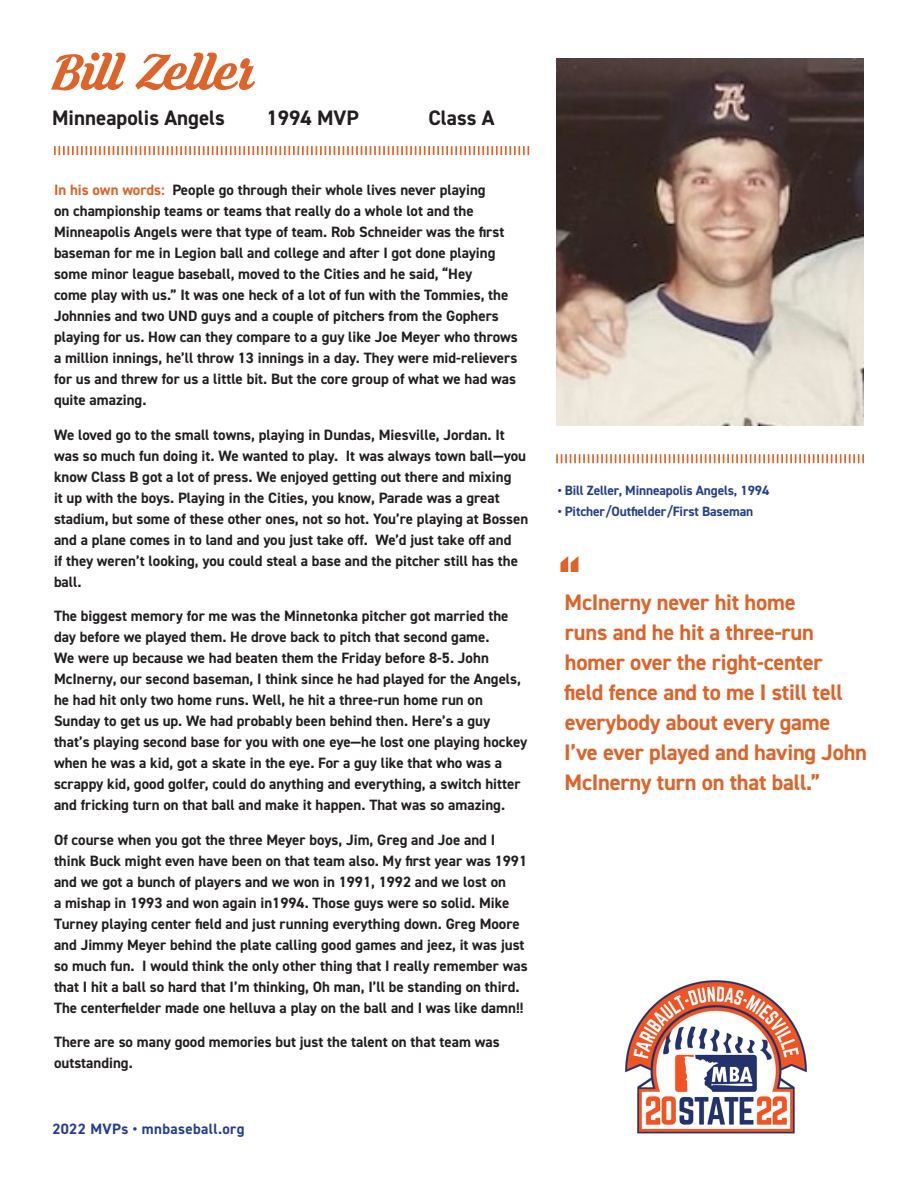
<style>
.page{position:relative;width:918px;height:1188px;background:#fff}
.page>*{position:absolute;margin:0;border:0;box-sizing:border-box;transform-origin:0 0}
.t1{font:67.5px "Krinkes Regular PERSONALUSE";color:#dd6329}
.t2{font:700 57px "DIN2014";color:#dd6329}
.t3{font:700 22.5px/30px "DIN2014";letter-spacing:-.01em;color:#dd6329}
.t4{font:700 21px "DIN2014";color:#231f20}
.t5{font:700 15px/21px "DIN2014";color:#231f20}
.t6{font:700 15px "DIN2014";letter-spacing:.025em;color:#253f8e}
.t7{font:700 13.5px "DIN2014";letter-spacing:-.01em;color:#253f8e}
.s1{color:#dd6329}
</style>
<div class="page">
<svg style="left:54px;top:146px;width:475px;height:9px"></svg>
<svg style="left:556px;top:454px;width:308px;height:9px"></svg>
<img style="left:625px;top:980px;width:182px;height:154px">
<img style="left:556px;top:58px;width:308px;height:368px">
<p class="t1" style="left:51px;top:27px;width:204px">Bill Zeller</p>
<p class="t4" style="left:52px;top:104px;width:174px">Minneapolis Angels</p>
<p class="t4" style="left:266px;top:104px;width:94px">1994 MVP</p>
<p class="t4" style="left:428px;top:104px;width:68px">Class A</p>
<p class="t5" style="left:54px;top:179px;width:465px"><span class="s1">In his own words:</span> People go through their whole lives never playing<br>on championship teams or teams that really do a whole lot and the Minneapolis Angels were that type of team. Rob Schneider was the first baseman for me in Legion ball and college and after I got done playing some minor league baseball, moved to the Cities and he said, “Hey<br>come play with us.” It was one heck of a lot of fun with the Tommies, the Johnnies and two UND guys and a couple of pitchers from the Gophers playing for us. How can they compare to a guy like Joe Meyer who throws a million innings, he’ll throw 13 innings in a day. They were mid-relievers for us and threw for us a little bit. But the core group of what we had was quite amazing.</p>
<p class="t5" style="left:54px;top:424px;width:476px">We loved go to the small towns, playing in Dundas, Miesville, Jordan. It was so much fun doing it. We wanted to play. It was always town ball—you know Class B got a lot of press. We enjoyed getting out there and mixing<br>it up with the boys. Playing in the Cities, you know, Parade was a great stadium, but some of these other ones, not so hot. You’re playing at Bossen and a plane comes in to land and you just take off. We’d just take off and<br>if they weren’t looking, you could steal a base and the pitcher still has the ball.</p>
<p class="t5" style="left:54px;top:605px;width:475px">The biggest memory for me was the Minnetonka pitcher got married the day before we played them. He drove back to pitch that second game.<br>We were up because we had beaten them the Friday before 8-5. John McInerny, our second baseman, I think since he had played for the Angels, he had hit only two home runs. Well, he hit a three-run home run on Sunday to get us up. We had probably been behind then. Here’s a guy that’s playing second base for you with one eye—he lost one playing hockey when he was a kid, got a skate in the eye. For a guy like that who was a scrappy kid, good golfer, could do anything and everything, a switch hitter and fricking turn on that ball and make it happen. That was so amazing.</p>
<p class="t5" style="left:54px;top:829px;width:475px">Of course when you got the three Meyer boys, Jim, Greg and Joe and I think Buck might even have been on that team also. My first year was 1991 and we got a bunch of players and we won in 1991, 1992 and we lost on<br>a mishap in 1993 and won again in1994. Those guys were so solid. Mike Turney playing center field and just running everything down. Greg Moore and Jimmy Meyer behind the plate calling good games and jeez, it was just so much fun. I would think the only other thing that I really remember was that I hit a ball so hard that I’m thinking, Oh man, I’ll be standing on third.<br>The centerfielder made one helluva a play on the ball and I was like damn!!</p>
<p class="t5" style="left:54px;top:1031px;width:447px">There are so many good memories but just the talent on that team was outstanding.</p>
<p class="t6" style="left:52px;top:1119px;width:194px">2022 MVPs • mnbaseball.org</p>
<p class="t7" style="left:558px;top:482px;width:213px">• Bill Zeller, Minneapolis Angels, 1994</p>
<p class="t7" style="left:558px;top:503px;width:197px">• Pitcher/Outfielder/First Baseman</p>
<p class="t2" style="left:559px;top:545px;width:24px">“</p>
<p class="t3" style="left:564px;top:587px;width:305px">McInerny never hit home<br>runs and he hit a three-run homer over the right-center<br>field fence and to me I still tell everybody about every game<br>I’ve ever played and having John<br>McInerny turn on that ball.”</p>
</div>
